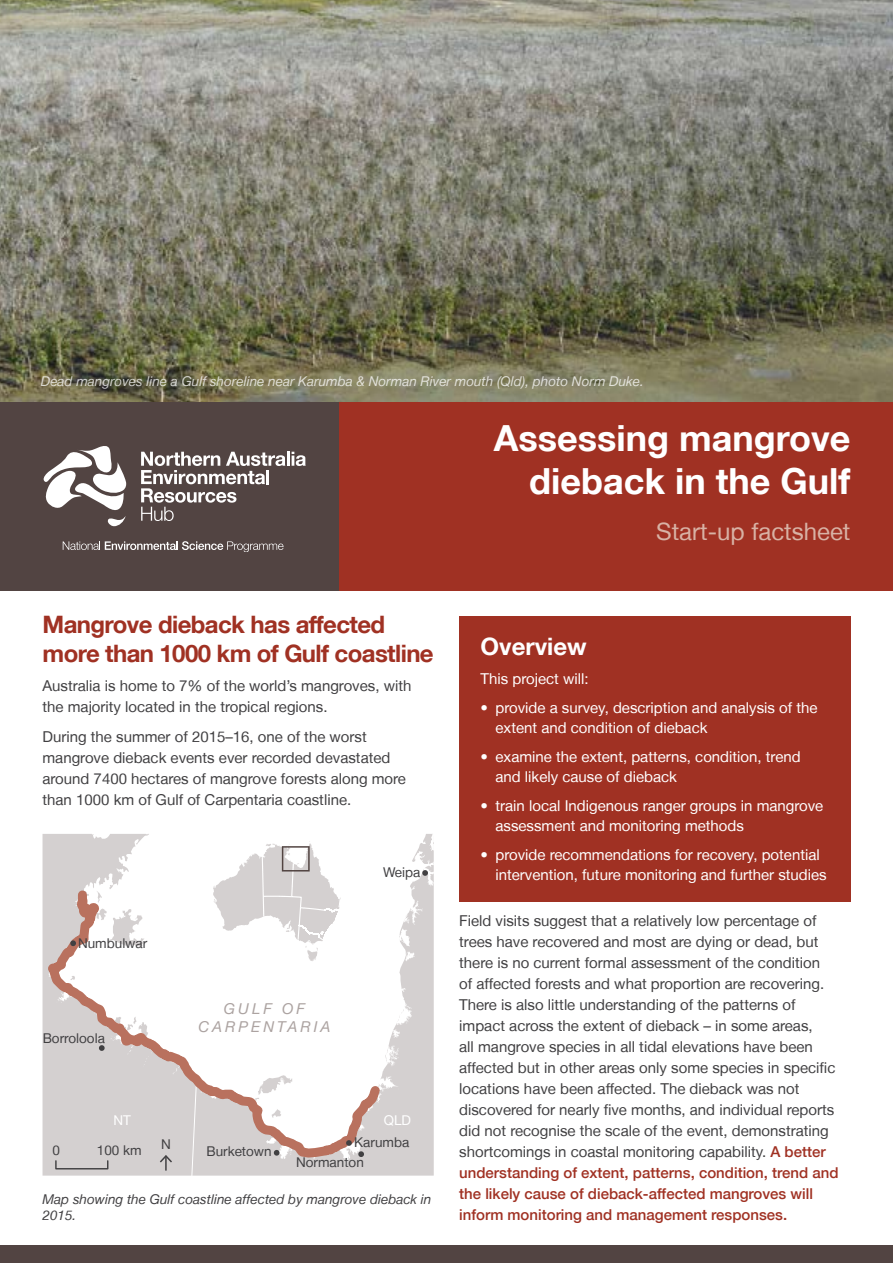
<style>
.page{position:relative;width:893px;height:1263px;background:#fff}
.page>*{position:absolute;margin:0;border:0;box-sizing:border-box;transform-origin:0 0}
.t1{font:700 36px/43.2px "Helvetica Neue LT";color:#fff;text-align:right}
.t2{font:700 24px/28.5px "Helvetica Neue LT";letter-spacing:-.025em;color:#a03123}
.t3{font:24px "Helvetica Neue LT";color:#d8b2a5}
.t4{font:700 24px "Helvetica Neue LT";color:#fff}
.t5{font:15px/21px "Helvetica Neue LT";color:#414042}
.t6{font:15px/20.2px "Helvetica Neue LT";color:#fff}
.t7{font:italic 15px/18px "Helvetica Neue LT";letter-spacing:.2em;color:#aca3a1;text-align:center}
.t8{font:italic 13.5px "Helvetica Neue LT";color:#fff}
.t9{font:italic 13.5px/16.2px "Helvetica Neue LT";color:#414042}
.t10{font:13.5px "Helvetica Neue LT";color:#414042}
.t11{font:13.5px "Helvetica Neue LT";color:#fff}
.s1{font-weight:500;color:#a03123}
</style>
<div class="page">
<img style="left:0;top:0;width:893px;height:402px">
<div style="left:0;top:1246px;width:893px;height:17px;background:#524442"></div>
<div style="left:306px;top:402px;width:587px;height:189px;background:#a03123"></div>
<div style="left:0;top:402px;width:339px;height:189px;background:#524442"></div>
<hr style="left:287px;top:452px;width:3px;height:14px;background:#fff">
<svg style="left:292px;top:452px;width:14px;height:14px"></svg>
<svg style="left:141px;top:452px;width:144px;height:69px"></svg>
<svg style="left:43px;top:446px;width:84px;height:80px"></svg>
<svg style="left:63px;top:541px;width:221px;height:10px"></svg>
<div style="left:459px;top:616px;width:391px;height:285px;background:#a03123"></div>
<svg style="left:43px;top:834px;width:391px;height:341px;fill:#d4d0d0"></svg>
<div style="left:55px;top:1160px;width:53px;height:9px;border:1px solid #414042"></div>
<svg style="left:117px;top:869px;width:4px;height:3px"></svg>
<svg style="left:387px;top:1076px;width:11px;height:36px"></svg>
<svg style="left:387px;top:1046px;width:11px;height:20px"></svg>
<svg style="left:393px;top:1003px;width:19px;height:34px"></svg>
<svg style="left:401px;top:988px;width:5px;height:4px"></svg>
<svg style="left:399px;top:900px;width:24px;height:61px"></svg>
<svg style="left:43px;top:886px;width:344px;height:276px"></svg>
<svg style="left:339px;top:1137px;width:25px;height:30px"></svg>
<svg style="left:94px;top:1008px;width:134px;height:167px"></svg>
<svg style="left:266px;top:1135px;width:29px;height:24px"></svg>
<svg style="left:70px;top:940px;width:6px;height:6px"></svg>
<svg style="left:412px;top:834px;width:22px;height:57px"></svg>
<p class="t8" style="left:41px;top:373px;width:604px">Dead mangroves line a Gulf shoreline near Karumba &amp; Norman River mouth (Qld), photo Norm Duke.</p>
<h1 class="t1" style="left:494px;top:416px;width:358px">Assessing mangrove dieback in the Gulf</h1>
<h2 class="t3" style="left:656px;top:517px;width:196px">Start-up factsheet</h2>
<h2 class="t2" style="left:43px;top:610px;width:393px">Mangrove dieback has affected more than 1000 km of Gulf coastline</h2>
<p class="t5" style="left:43px;top:675px;width:370px">Australia is home to 7% of the world’s mangroves, with the majority located in the tropical regions.</p>
<p class="t5" style="left:43px;top:726px;width:365px">During the summer of 2015–16, one of the worst mangrove dieback events ever recorded devastated around 7400 hectares of mangrove forests along more than 1000 km of Gulf of Carpentaria coastline.</p>
<p class="t10" style="left:78px;top:935px;width:71px">Numbulwar</p>
<p class="t10" style="left:43px;top:1030px;width:64px">Borroloola</p>
<p class="t7" style="left:198px;top:999px;width:134px">GULF OF<br>CARPENTARIA</p>
<p class="t10" style="left:383px;top:864px;width:39px">Weipa</p>
<p class="t11" style="left:113px;top:1112px;width:19px">NT</p>
<p class="t11" style="left:384px;top:1112px;width:29px">QLD</p>
<p class="t10" style="left:296px;top:1154px;width:69px">Normanton</p>
<p class="t10" style="left:354px;top:1134px;width:57px">Karumba</p>
<p class="t10" style="left:161px;top:1136px;width:11px">N</p>
<p class="t10" style="left:52px;top:1142px;width:9px">0</p>
<p class="t10" style="left:97px;top:1142px;width:46px">100 km</p>
<p class="t10" style="left:206px;top:1143px;width:67px">Burketown</p>
<p class="t9" style="left:43px;top:1191px;width:390px">Map showing the Gulf coastline affected by mangrove dieback in<br>2015.</p>
<h2 class="t4" style="left:480px;top:631px;width:108px">Overview</h2>
<p class="t6" style="left:480px;top:668px;width:110px">This project will:</p>
<p class="t6" style="left:495px;top:697px;width:324px;text-indent:-15px">• provide a survey, description and analysis of the extent and condition of dieback</p>
<p class="t6" style="left:495px;top:746px;width:307px;text-indent:-15px">• examine the extent, patterns, condition, trend and likely cause of dieback</p>
<p class="t6" style="left:495px;top:795px;width:329px;text-indent:-15px">• train local Indigenous ranger groups in mangrove assessment and monitoring methods</p>
<p class="t6" style="left:495px;top:844px;width:333px;text-indent:-15px">• provide recommendations for recovery, potential intervention, future monitoring and further studies</p>
<p class="t5" style="left:459px;top:910px;width:381px">Field visits suggest that a relatively low percentage of trees have recovered and most are dying or dead, but there is no current formal assessment of the condition<br>of affected forests and what proportion are recovering.<br>There is also little understanding of the patterns of impact across the extent of dieback – in some areas,<br>all mangrove species in all tidal elevations have been affected but in other areas only some species in specific locations have been affected. The dieback was not discovered for nearly five months, and individual reports did not recognise the scale of the event, demonstrating shortcomings in coastal monitoring capability. <span class="s1">A better understanding of extent, patterns, condition, trend and the likely cause of dieback-affected mangroves will inform monitoring and management responses.</span></p>
</div>
